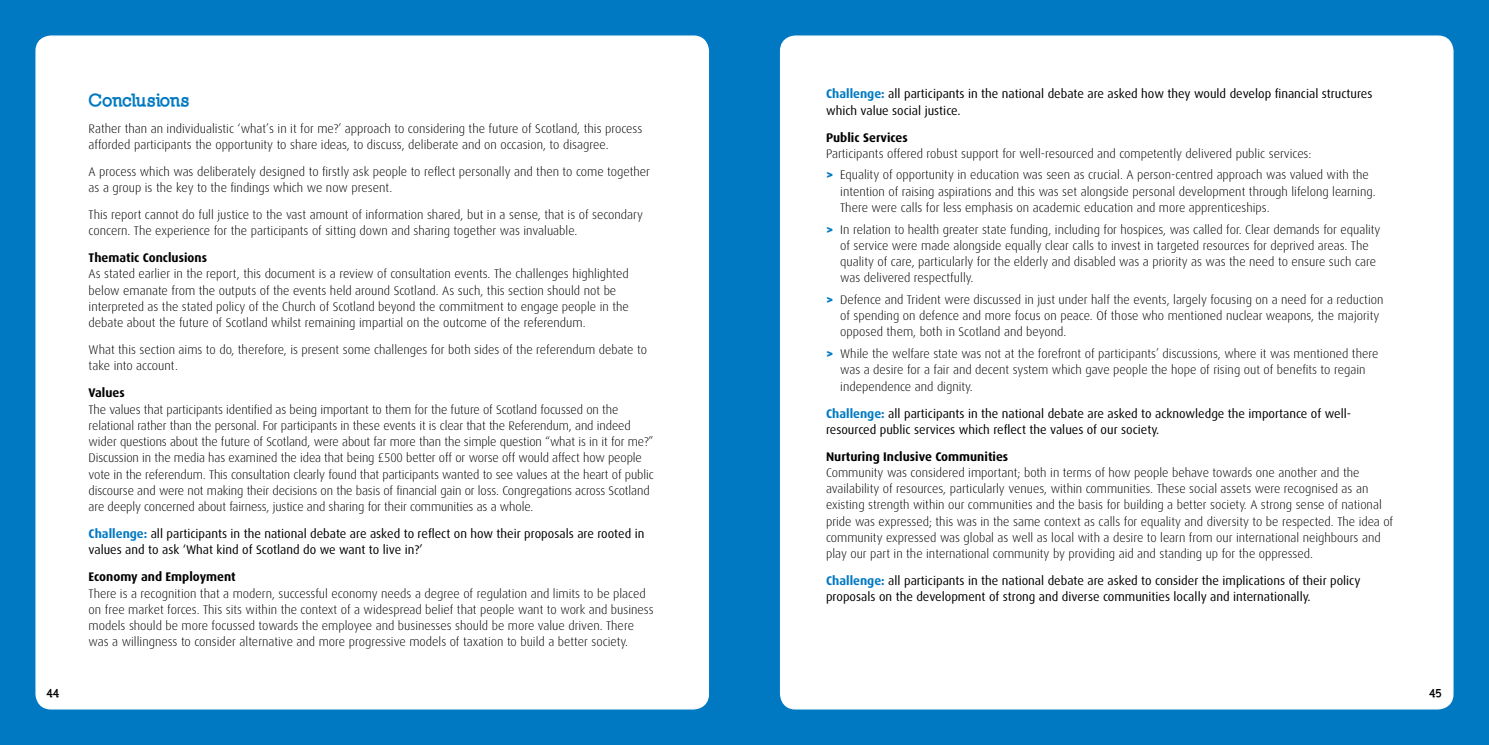
<style>
.page{position:relative;width:1489px;height:745px;background:#fff}
.page>*{position:absolute;margin:0;border:0;box-sizing:border-box;transform-origin:0 0}
.t1{font:900 17.5px "Nilland";letter-spacing:-.03em;color:#0079c2}
.t2{font:300 12.5px/16.2px "Dax";color:#000}
.t3{font:12.5px/16.2px "Dax";color:#000}
.t4{font:700 12.5px "Dax";color:#000}
.t5{font:900 11.25px "Nilland";color:#000}
.s1{font-weight:700;color:#0079c2}
.s2{font-weight:900;color:#0079c2}
</style>
<div class="page">
<div style="left:744px;top:0;width:744px;height:744px;background:#0079c2"></div>
<div style="left:780px;top:36px;width:672px;height:672px;background:#fff;border-radius:15px"></div>
<div style="left:0;top:0;width:744px;height:744px;background:#0079c2"></div>
<div style="left:36px;top:36px;width:672px;height:672px;background:#fff;border-radius:15px"></div>
<h1 class="t1" style="left:89px;top:89px;width:103px">Conclusions</h1>
<p class="t2" style="left:89px;top:120px;width:555px">Rather than an individualistic ‘what’s in it for me?’ approach to considering the future of Scotland, this process afforded participants the opportunity to share ideas, to discuss, deliberate and on occasion, to disagree.</p>
<p class="t2" style="left:89px;top:163px;width:563px">A process which was deliberately designed to firstly ask people to reflect personally and then to come together as a group is the key to the findings which we now present.</p>
<p class="t2" style="left:89px;top:206px;width:556px">This report cannot do full justice to the vast amount of information shared, but in a sense, that is of secondary concern. The experience for the participants of sitting down and sharing together was invaluable.</p>
<p class="t4" style="left:89px;top:250px;width:120px">Thematic Conclusions</p>
<p class="t2" style="left:89px;top:266px;width:542px">As stated earlier in the report, this document is a review of consultation events. The challenges highlighted below emanate from the outputs of the events held around Scotland. As such, this section should not be interpreted as the stated policy of the Church of Scotland beyond the commitment to engage people in the debate about the future of Scotland whilst remaining impartial on the outcome of the referendum.</p>
<p class="t2" style="left:89px;top:341px;width:560px">What this section aims to do, therefore, is present some challenges for both sides of the referendum debate to take into account.</p>
<p class="t4" style="left:89px;top:385px;width:38px">Values</p>
<p class="t2" style="left:89px;top:401px;width:566px">The values that participants identified as being important to them for the future of Scotland focussed on the relational rather than the personal. For participants in these events it is clear that the Referendum, and indeed wider questions about the future of Scotland, were about far more than the simple question “what is in it for me?” Discussion in the media has examined the idea that being £500 better off or worse off would affect how people vote in the referendum. This consultation clearly found that participants wanted to see values at the heart of public discourse and were not making their decisions on the basis of financial gain or loss. Congregations across Scotland are deeply concerned about fairness, justice and sharing for their communities as a whole.</p>
<p class="t3" style="left:89px;top:525px;width:557px"><span class="s1">Challenge:</span> all participants in the national debate are asked to reflect on how their proposals are rooted in values and to ask ‘What kind of Scotland do we want to live in?’</p>
<p class="t4" style="left:89px;top:569px;width:149px">Economy and Employment</p>
<p class="t2" style="left:89px;top:584px;width:566px">There is a recognition that a modern, successful economy needs a degree of regulation and limits to be placed on free market forces. This sits within the context of a widespread belief that people want to work and business models should be more focussed towards the employee and businesses should be more value driven. There was a willingness to consider alternative and more progressive models of taxation to build a better society.</p>
<p class="t3" style="left:826px;top:86px;width:548px"><span class="s1">Challenge:</span> all participants in the national debate are asked how they would develop financial structures which value social justice.</p>
<p class="t4" style="left:826px;top:130px;width:83px">Public Services</p>
<p class="t2" style="left:826px;top:143px;width:544px;line-height:21.5px">Participants offered robust support for well-resourced and competently delivered public services:<br><span class="s2">&gt;</span> Equality of opportunity in education was seen as crucial. A person-centred approach was valued with the</p>
<p class="t2" style="left:840px;top:183px;width:537px">intention of raising aspirations and this was set alongside personal development through lifelong learning.<br>There were calls for less emphasis on academic education and more apprenticeships.</p>
<p class="t2" style="left:840px;top:221px;width:542px;text-indent:-14px"><span class="s2">&gt;</span> In relation to health greater state funding, including for hospices, was called for. Clear demands for equality of service were made alongside equally clear calls to invest in targeted resources for deprived areas. The quality of care, particularly for the elderly and disabled was a priority as was the need to ensure such care was delivered respectfully.</p>
<p class="t2" style="left:840px;top:291px;width:544px;text-indent:-14px"><span class="s2">&gt;</span> Defence and Trident were discussed in just under half the events, largely focusing on a need for a reduction of spending on defence and more focus on peace. Of those who mentioned nuclear weapons, the majority opposed them, both in Scotland and beyond.</p>
<p class="t2" style="left:840px;top:345px;width:539px;text-indent:-14px"><span class="s2">&gt;</span> While the welfare state was not at the forefront of participants’ discussions, where it was mentioned there was a desire for a fair and decent system which gave people the hope of rising out of benefits to regain independence and dignity.</p>
<p class="t3" style="left:826px;top:405px;width:526px"><span class="s1">Challenge:</span> all participants in the national debate are asked to acknowledge the importance of well&shy;resourced public services which reflect the values of our society.</p>
<p class="t4" style="left:826px;top:449px;width:184px">Nurturing Inclusive Communities</p>
<p class="t2" style="left:826px;top:464px;width:568px">Community was considered important; both in terms of how people behave towards one another and the availability of resources, particularly venues, within communities. These social assets were recognised as an existing strength within our communities and the basis for building a better society. A strong sense of national pride was expressed; this was in the same context as calls for equality and diversity to be respected. The idea of community expressed was global as well as local with a desire to learn from our international neighbours and play our part in the international community by providing aid and standing up for the oppressed.</p>
<p class="t3" style="left:826px;top:572px;width:536px"><span class="s1">Challenge:</span> all participants in the national debate are asked to consider the implications of their policy proposals on the development of strong and diverse communities locally and internationally.</p>
<p class="t5" style="left:47px;top:685px;width:15px">44</p>
<p class="t5" style="left:1429px;top:685px;width:14px">45</p>
</div>
